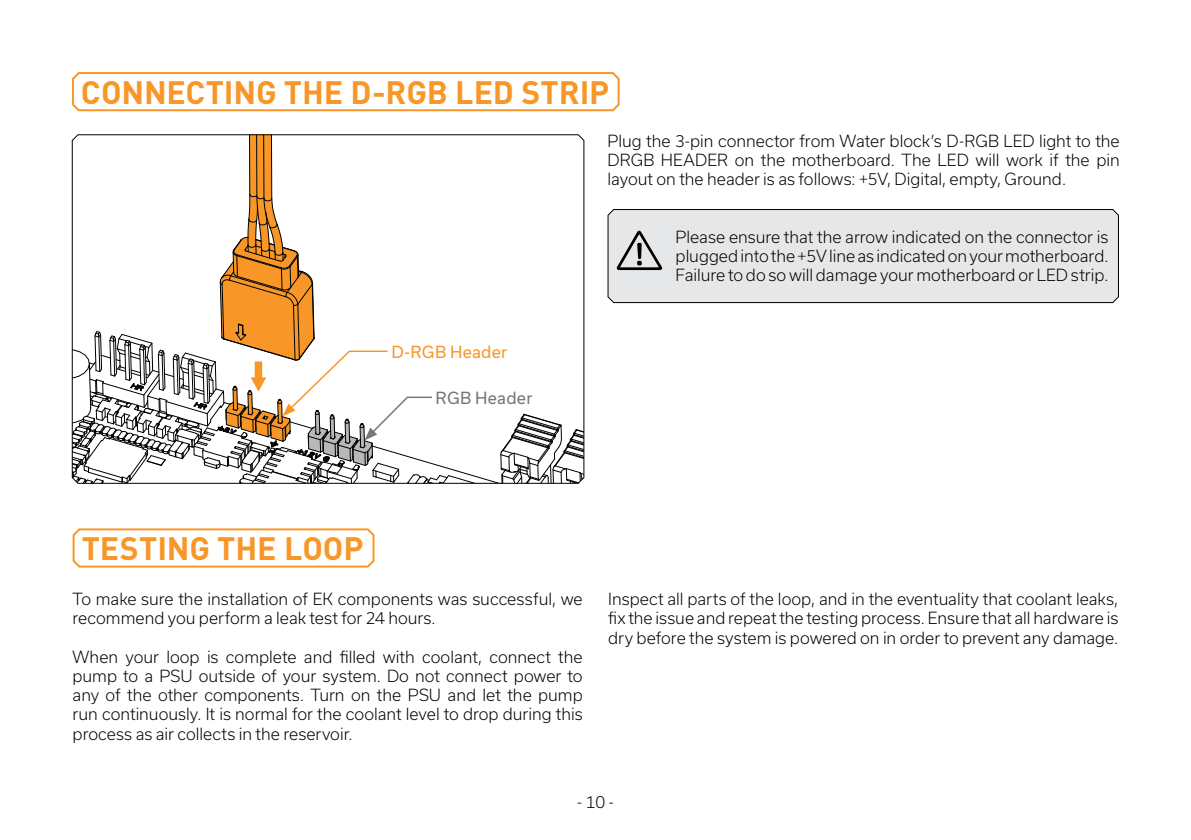
<style>
.page{position:relative;width:1191px;height:840px;background:#fff}
.page>*{position:absolute;margin:0;border:0;box-sizing:border-box;transform-origin:0 0}
.t1{font:700 32px "DIN Pro";color:#f89728}
.t2{font:300 16px/19.2px "Usual";color:#000;text-align:justify}
.t3{font:16px "Usual";letter-spacing:.015em;color:#f89728}
.t4{font:16px "Usual";letter-spacing:.015em;color:#757779}
</style>
<div class="page">
<svg style="left:72px;top:72px;width:548px;height:40px"></svg>
<div style="left:607px;top:209px;width:512px;height:94px;background:#e6e7e8"></div>
<svg style="left:616px;top:230px;width:46px;height:40px"></svg>
<svg style="left:72px;top:135px;width:512px;height:433px"></svg>
<h1 class="t1" style="left:81px;top:70px;width:530px">CONNECTING THE D-RGB LED STRIP</h1>
<p class="t2" style="left:607px;top:131px;width:514px">Plug the 3-pin connector from Water block’s D-RGB LED light to the DRGB HEADER on the motherboard. The LED will work if the pin layout on the header is as follows: +5V, Digital, empty, Ground.</p>
<p class="t3" style="left:391px;top:342px;width:117px">D-RGB Header</p>
<p class="t4" style="left:435px;top:388px;width:98px">RGB Header</p>
<p class="t2" style="left:675px;top:227px;width:434px">Please ensure that the arrow indicated on the connector is plugged into the +5V line as indicated on your motherboard.<br>Failure to do so will damage your motherboard or LED strip.</p>
<h1 class="t1" style="left:82px;top:526px;width:283px">TESTING THE LOOP</h1>
<p class="t2" style="left:73px;top:589px;width:511px">To make sure the installation of EK components was successful, we recommend you perform a leak test for 24 hours.</p>
<p class="t2" style="left:73px;top:646px;width:512px">When your loop is complete and filled with coolant, connect the pump to a PSU outside of your system. Do not connect power to any of the other components. Turn on the PSU and let the pump run continuously. It is normal for the coolant level to drop during this process as air collects in the reservoir.</p>
<p class="t2" style="left:608px;top:589px;width:512px">Inspect all parts of the loop, and in the eventuality that coolant leaks, fix the issue and repeat the testing process. Ensure that all hardware is dry before the system is powered on in order to prevent any damage.</p>
<p class="t2" style="left:577px;top:792px;width:38px">- 10 -</p>
</div>
